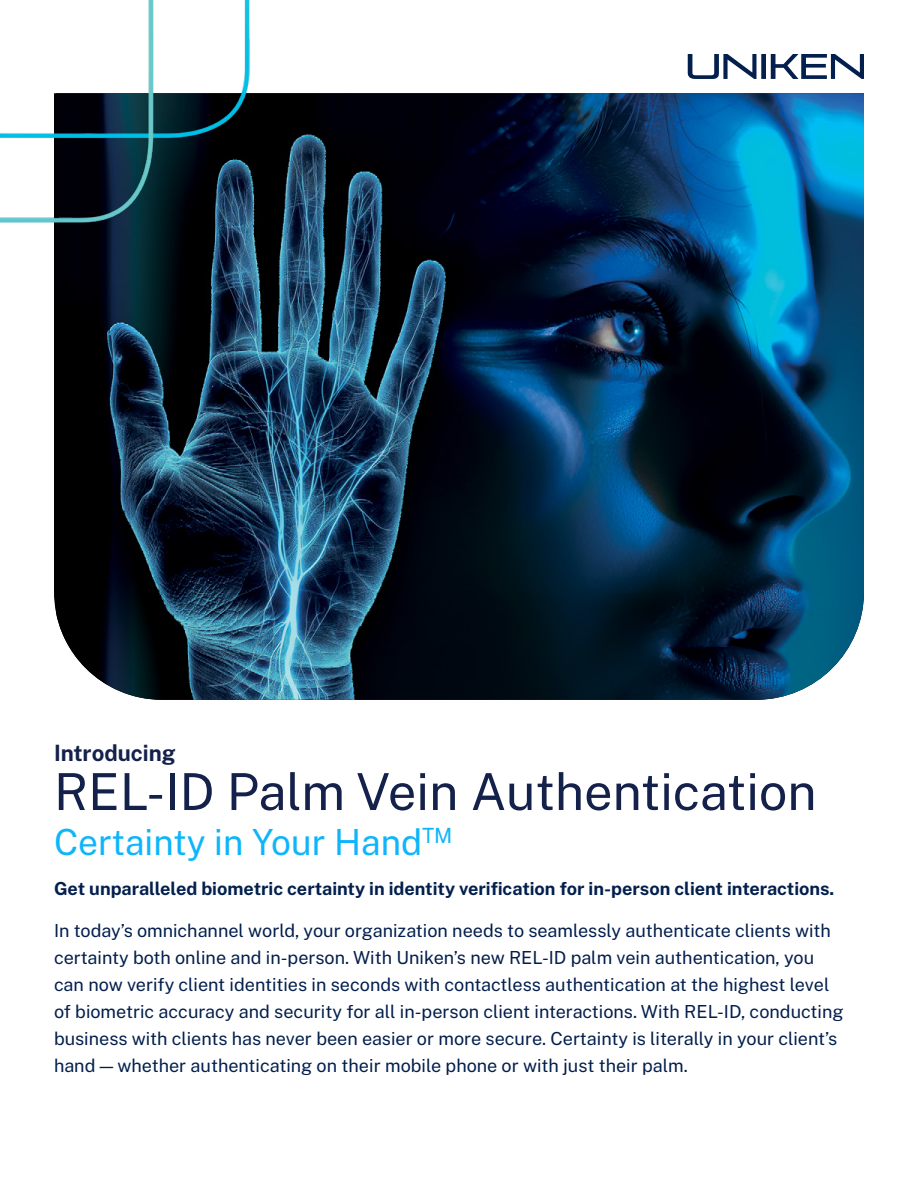
<style>
.page{position:relative;width:918px;height:1188px;background:#fff}
.page>*{position:absolute;margin:0;border:0;box-sizing:border-box;transform-origin:0 0}
.t1{font:51px "Public Sans";color:#14214a}
.t2{font:36px "Public Sans";color:#0fb5fa}
.t3{font:700 22.5px "Public Sans";color:#14214a}
.t4{font:18px/27px "Public Sans";color:#031f4d}
.t5{font:700 18px "Public Sans";color:#031f4d}
</style>
<div class="page">
<img style="left:56px;top:93px;width:808px;height:607px">
<svg style="left:688px;top:54px;width:176px;height:25px"></svg>
<img style="left:168px;top:0;width:98px;height:152px">
<img style="left:0;top:0;width:168px;height:236px">
<p class="t3" style="left:54px;top:738px;width:123px">Introducing</p>
<h1 class="t1" style="left:54px;top:758px;width:764px">REL-ID Palm Vein Authentication</h1>
<h2 class="t2" style="left:54px;top:818px;width:400px">Certainty in Your Hand<sup>TM</sup></h2>
<p class="t5" style="left:54px;top:876px;width:782px">Get unparalleled biometric certainty in identity verification for in-person client interactions.</p>
<p class="t4" style="left:54px;top:916px;width:791px">In today’s omnichannel world, your organization needs to seamlessly authenticate clients with certainty both online and in-person. With Uniken’s new REL-ID palm vein authentication, you can now verify client identities in seconds with contactless authentication at the highest level of biometric accuracy and security for all in-person client interactions. With REL-ID, conducting business with clients has never been easier or more secure. Certainty is literally in your client’s hand — whether authenticating on their mobile phone or with just their palm.</p>
</div>
